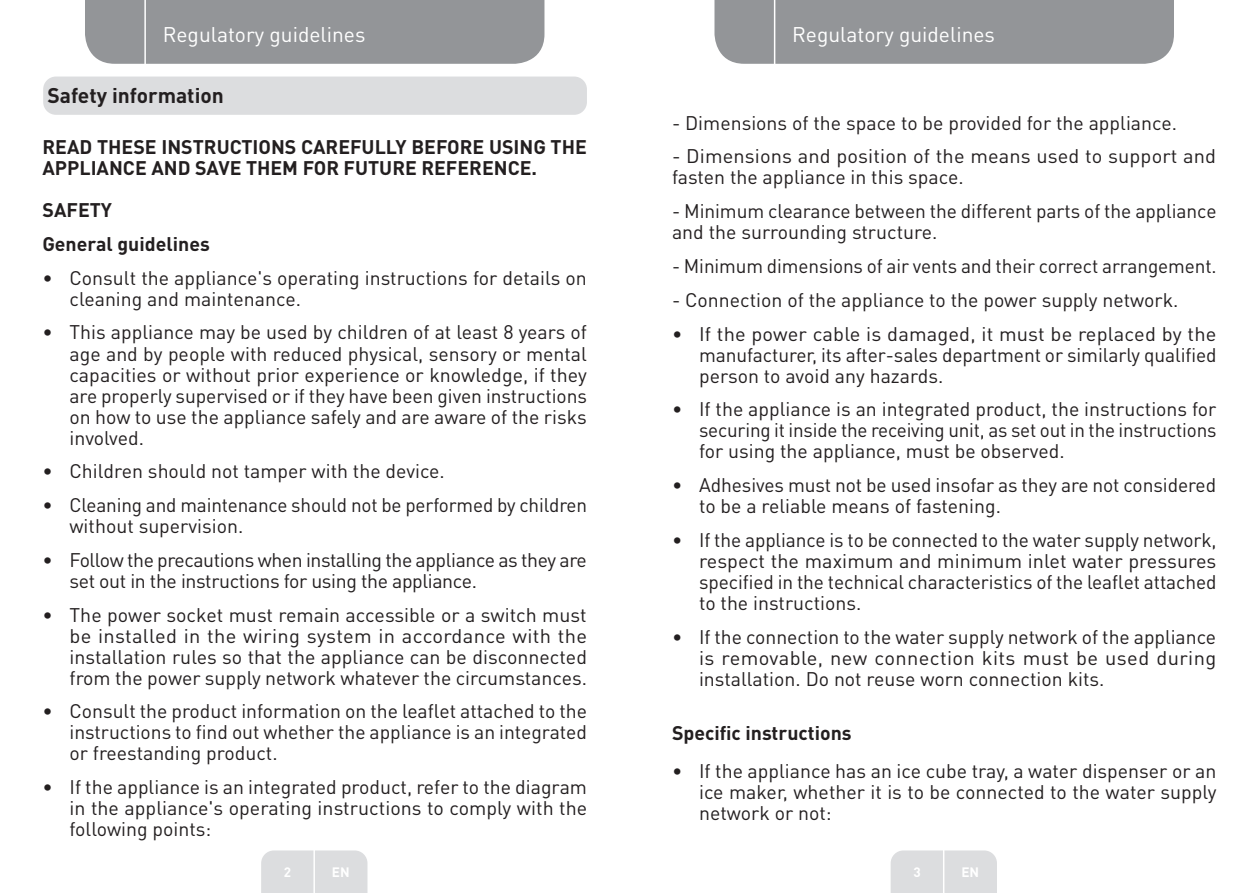
<style>
.page{position:relative;width:1259px;height:893px;background:#fff}
.page>*{position:absolute;margin:0;border:0;box-sizing:border-box;transform-origin:0 0}
.t1{font:21px "DIN Pro";color:#fff}
.Headline-01{font:700 21px "DIN Pro";color:#231f20}
.Large_Text__3_2_mm{font:19.5px/21px "DIN Pro";color:#231f20;text-align:justify}
.Large_Text__3_2_mm-2{font:700 19.5px/21px "DIN Pro";color:#231f20}
.Large_Text__3_2_mm-3{font:19.5px/21px "DIN Pro";letter-spacing:-.02em;color:#231f20}
.t2{font:700 13.5px "DIN Pro";color:#fff}
</style>
<div class="page">
<div style="left:85px;top:0;width:459px;height:64px;background:#939598"></div>
<div style="left:714px;top:0;width:460px;height:64px;background:#939598"></div>
<div style="left:261px;top:850px;width:106px;height:43px;background:#dcdddf"></div>
<div style="left:890px;top:850px;width:107px;height:43px;background:#dcdddf"></div>
<hr style="left:313px;top:833px;width:2px;height:60px;background:#fff">
<hr style="left:943px;top:833px;width:1px;height:60px;background:#fff">
<hr style="left:144px;top:0;width:2px;height:66px;background:#fff">
<hr style="left:774px;top:0;width:1px;height:66px;background:#fff">
<div style="left:43px;top:77px;width:544px;height:38px;background:#dcdddf;border-radius:13px"></div>
<p class="t1" style="left:163px;top:20px;width:204px">Regulatory guidelines</p>
<p class="t1" style="left:792px;top:20px;width:204px">Regulatory guidelines</p>
<p class="Headline-01" style="left:47px;top:81px;width:178px">Safety information</p>
<p class="Large_Text__3_2_mm-2" style="left:43px;top:136px;width:546px">READ THESE INSTRUCTIONS CAREFULLY BEFORE USING THE<br>APPLIANCE AND SAVE THEM FOR FUTURE REFERENCE.</p>
<p class="Large_Text__3_2_mm-2" style="left:43px;top:199px;width:71px">SAFETY</p>
<p class="Large_Text__3_2_mm-2" style="left:43px;top:233px;width:169px">General guidelines</p>
<p class="Large_Text__3_2_mm" style="left:70px;top:266px;width:519px;text-indent:-27px">• Consult the appliance's operating instructions for details on cleaning and maintenance.</p>
<p class="Large_Text__3_2_mm" style="left:70px;top:321px;width:519px;text-indent:-27px">• This appliance may be used by children of at least 8 years of age and by people with reduced physical, sensory or mental capacities or without prior experience or knowledge, if they are properly supervised or if they have been given instructions on how to use the appliance safely and are aware of the risks involved.</p>
<p class="Large_Text__3_2_mm" style="left:43px;top:460px;width:404px">• Children should not tamper with the device.</p>
<p class="Large_Text__3_2_mm" style="left:70px;top:494px;width:519px;text-indent:-27px">• Cleaning and maintenance should not be performed by children without supervision.</p>
<p class="Large_Text__3_2_mm-3" style="left:70px;top:548px;width:519px;text-indent:-27px">• Follow the precautions when installing the appliance as they are set out in the instructions for using the appliance.</p>
<p class="Large_Text__3_2_mm" style="left:70px;top:603px;width:519px;text-indent:-27px">• The power socket must remain accessible or a switch must be installed in the wiring system in accordance with the installation rules so that the appliance can be disconnected from the power supply network whatever the circumstances.</p>
<p class="Large_Text__3_2_mm" style="left:70px;top:700px;width:519px;text-indent:-27px">• Consult the product information on the leaflet attached to the instructions to find out whether the appliance is an integrated or freestanding product.</p>
<p class="Large_Text__3_2_mm" style="left:70px;top:776px;width:519px;text-indent:-27px">• If the appliance is an integrated product, refer to the diagram in the appliance's operating instructions to comply with the following points:</p>
<p class="Large_Text__3_2_mm" style="left:672px;top:111px;width:506px">- Dimensions of the space to be provided for the appliance.</p>
<p class="Large_Text__3_2_mm" style="left:672px;top:145px;width:546px">- Dimensions and position of the means used to support and fasten the appliance in this space.</p>
<p class="Large_Text__3_2_mm" style="left:672px;top:200px;width:546px">- Minimum clearance between the different parts of the appliance and the surrounding structure.</p>
<p class="Large_Text__3_2_mm" style="left:672px;top:255px;width:546px">- Minimum dimensions of air vents and their correct arrangement.</p>
<p class="Large_Text__3_2_mm" style="left:672px;top:288px;width:508px">- Connection of the appliance to the power supply network.</p>
<p class="Large_Text__3_2_mm" style="left:699px;top:322px;width:519px;text-indent:-27px">• If the power cable is damaged, it must be replaced by the manufacturer, its after-sales department or similarly qualified person to avoid any hazards.</p>
<p class="Large_Text__3_2_mm" style="left:699px;top:398px;width:519px;text-indent:-27px">• If the appliance is an integrated product, the instructions for securing it inside the receiving unit, as set out in the instructions for using the appliance, must be observed.</p>
<p class="Large_Text__3_2_mm" style="left:699px;top:474px;width:518px;text-indent:-27px">• Adhesives must not be used insofar as they are not considered to be a reliable means of fastening.</p>
<p class="Large_Text__3_2_mm" style="left:699px;top:528px;width:519px;text-indent:-27px">• If the appliance is to be connected to the water supply network, respect the maximum and minimum inlet water pressures specified in the technical characteristics of the leaflet attached to the instructions.</p>
<p class="Large_Text__3_2_mm" style="left:699px;top:625px;width:519px;text-indent:-27px">• If the connection to the water supply network of the appliance is removable, new connection kits must be used during installation. Do not reuse worn connection kits.</p>
<p class="Large_Text__3_2_mm-2" style="left:672px;top:722px;width:181px">Specific instructions</p>
<p class="Large_Text__3_2_mm" style="left:699px;top:760px;width:519px;text-indent:-27px">• If the appliance has an ice cube tray, a water dispenser or an ice maker, whether it is to be connected to the water supply network or not:</p>
<p class="t2" style="left:284px;top:862px;width:9px">2</p>
<p class="t2" style="left:332px;top:862px;width:19px">EN</p>
<p class="t2" style="left:913px;top:862px;width:9px">3</p>
<p class="t2" style="left:961px;top:862px;width:19px">EN</p>
</div>
